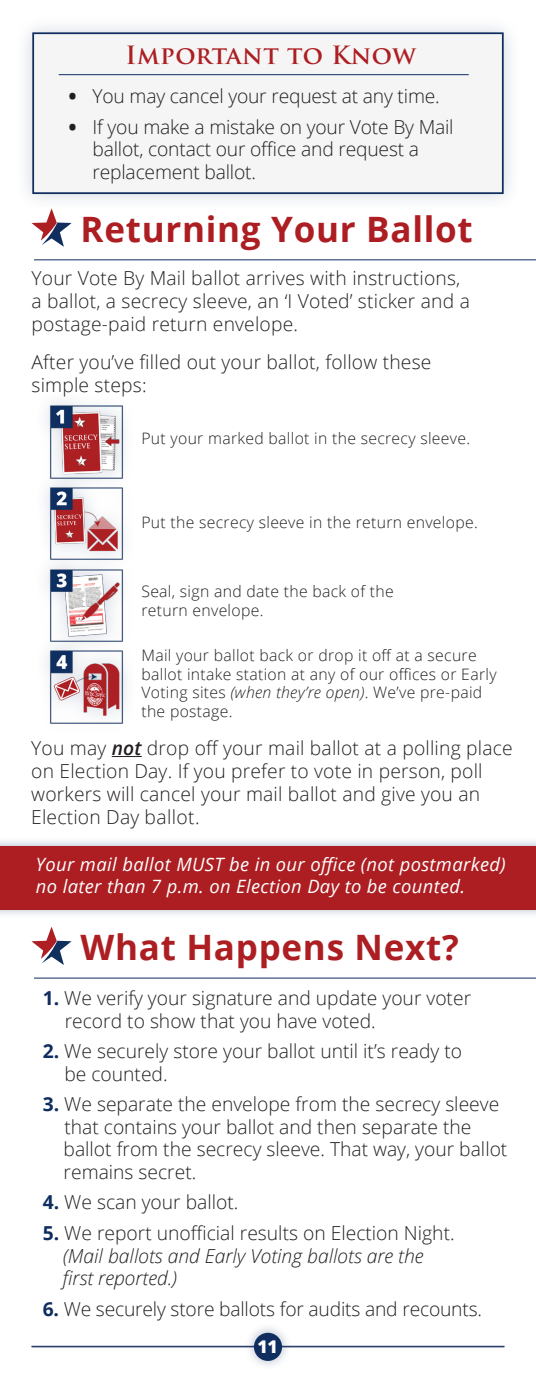
<style>
.page{position:relative;width:536px;height:1386px;background:#fff}
.page>*{position:absolute;margin:0;border:0;box-sizing:border-box;transform-origin:0 0}
.Basic_Heading{font:700 35px "Open Sans";letter-spacing:.02em;color:#ac1e22}
.Basic_Heading-2{font:700 24.5px "Trajan Pro";letter-spacing:.02em;color:#ac1e22}
.Body_Text{font:300 19.25px/22.8px "Open Sans";color:#231f20}
.Body_Text-2{font:italic 300 19.25px/22.8px "Open Sans";color:#231f20}
.Body_Text-3{font:italic 18.38px/22.1px "Open Sans";letter-spacing:.02em;color:#fff}
.t1{font:800 17.5px "Open Sans";color:#fff}
.Body_Text-4{font:300 15.75px/18.9px "Open Sans";letter-spacing:.02em;color:#231f20}
.s1{font-weight:800}
.s2{font-style:italic}
.s3{font-weight:600;font-style:italic}
.s4{font-weight:700;color:#0f2e5f}
.s5{font-weight:700;font-style:normal;color:#0f2e5f}
.s6{font-style:normal}
</style>
<div class="page">
<div style="left:14px;top:15px;width:507px;height:197px;background:#0f2e5f;opacity:.2"></div>
<div style="left:32px;top:32px;width:471px;height:162px;background:#f5f5f5;border:2px solid #0f2e5f"></div>
<hr style="left:112px;top:756px;width:30px;height:1px;background:#231f20">
<hr style="left:59px;top:74px;width:409px;height:1px;background:#0f2e5f">
<hr style="left:32px;top:1346px;width:472px;height:1px;background:#1c305f">
<hr style="left:32px;top:1347px;width:472px;height:1px;background:#1c305f">
<div style="left:244px;top:1323px;width:48px;height:48px;background:#0f2e5f;opacity:.35"></div>
<div style="left:254px;top:1333px;width:28px;height:28px;background:#0f2e5f;border-radius:50%"></div>
<svg style="left:32px;top:208px;width:40px;height:39px"></svg>
<hr style="left:34px;top:259px;width:502px;height:1px;background:#0f2e5f">
<svg style="left:32px;top:927px;width:40px;height:38px"></svg>
<hr style="left:34px;top:978px;width:502px;height:1px;background:#0f2e5f">
<div style="left:0;top:836px;width:536px;height:83px;background:#0f2e5f;opacity:.35"></div>
<div style="left:0;top:846px;width:536px;height:63px;background:#ac1e22"></div>
<img style="left:50px;top:405px;width:74px;height:65px">
<div style="left:33px;top:470px;width:107px;height:108px;background:#0f2e5f;opacity:.2"></div>
<img style="left:50px;top:486px;width:74px;height:66px">
<div style="left:33px;top:552px;width:107px;height:107px;background:#0f2e5f;opacity:.2"></div>
<img style="left:50px;top:568px;width:74px;height:65px">
<div style="left:33px;top:633px;width:107px;height:108px;background:#0f2e5f;opacity:.2"></div>
<img style="left:50px;top:650px;width:74px;height:74px">
<p class="Basic_Heading-2" style="left:125px;top:40px;width:292px">Important to Know</p>
<p class="Body_Text" style="left:69px;top:84px;width:372px"><span class="s1">•</span> You may cancel your request at any time.</p>
<p class="Body_Text" style="left:92px;top:115px;width:362px;text-indent:-24px"><span class="s1">•</span> If you make a mistake on your Vote By Mail ballot, contact our office and request a replacement ballot.</p>
<p class="Basic_Heading" style="left:80px;top:204px;width:393px">Returning Your Ballot</p>
<p class="Body_Text" style="left:32px;top:266px;width:439px">Your Vote By Mail ballot arrives with instructions, a ballot, a secrecy sleeve, an ‘I Voted’ sticker and a postage-paid return envelope.</p>
<p class="Body_Text" style="left:32px;top:350px;width:401px">After you’ve filled out your ballot, follow these simple steps:</p>
<p class="Body_Text-4" style="left:141px;top:429px;width:330px">Put your marked ballot in the secrecy sleeve.</p>
<p class="Body_Text-4" style="left:141px;top:513px;width:338px">Put the secrecy sleeve in the return envelope.</p>
<p class="Body_Text-4" style="left:141px;top:581px;width:254px">Seal, sign and date the back of the return envelope.</p>
<p class="Body_Text-4" style="left:141px;top:645px;width:356px">Mail your ballot back or drop it off at a secure ballot intake station at any of our offices or Early Voting sites <span class="s2">(when they’re open)</span>. We’ve pre-paid the postage.</p>
<p class="Body_Text" style="left:31px;top:736px;width:482px">You may <span class="s3">not</span> drop off your mail ballot at a polling place on Election Day. If you prefer to vote in person, poll workers will cancel your mail ballot and give you an Election Day ballot.</p>
<p class="Body_Text-3" style="left:36px;top:853px;width:471px">Your mail ballot MUST be in our office (not postmarked) no later than 7 p.m. on Election Day to be counted.</p>
<p class="Basic_Heading" style="left:80px;top:923px;width:379px">What Happens Next?</p>
<p class="Body_Text" style="left:65px;top:986px;width:408px;text-indent:-22px"><span class="s4">1.</span> We verify your signature and update your voter record to show that you have voted.</p>
<p class="Body_Text" style="left:64px;top:1039px;width:399px;text-indent:-22px"><span class="s4">2.</span> We securely store your ballot until it’s ready to be counted.</p>
<p class="Body_Text" style="left:64px;top:1092px;width:445px;text-indent:-21px"><span class="s4">3.</span> We separate the envelope from the secrecy sleeve that contains your ballot and then separate the ballot from the secrecy sleeve. That way, your ballot remains secret.</p>
<p class="Body_Text" style="left:43px;top:1191px;width:197px"><span class="s4">4.</span> We scan your ballot.</p>
<p class="Body_Text-2" style="left:63px;top:1221px;width:393px;text-indent:-20px"><span class="s5">5.</span> <span class="s6">We report unofficial results on Election Night. </span>(Mail ballots and Early Voting ballots are the first reported.)</p>
<p class="Body_Text" style="left:43px;top:1297px;width:440px"><span class="s4">6.</span> We securely store ballots for audits and recounts.</p>
<p class="t1" style="left:257px;top:1333px;width:22px">11</p>
</div>
